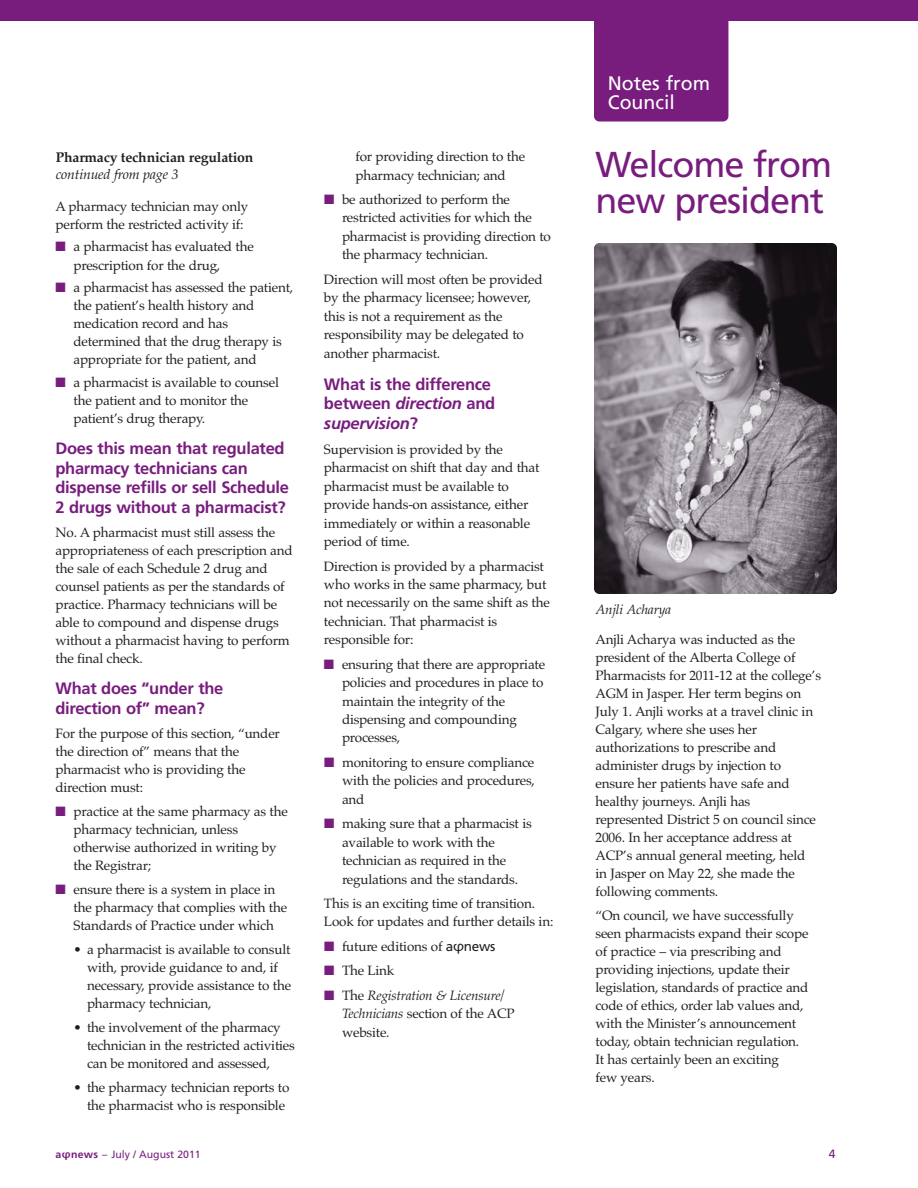
<style>
.page{position:relative;width:918px;height:1188px;background:#fff}
.page>*{position:absolute;margin:0;border:0;box-sizing:border-box;transform-origin:0 0}
.t1{font:36px/36px "Frutiger";letter-spacing:-.03em;color:#781d7e}
.t2{font:19.5px/19.5px "Frutiger";color:#fff}
.t3{font:700 16.5px/19.5px "Frutiger";letter-spacing:-.015em;color:#781d7e}
.t4{font:700 14.1px "Palatino";letter-spacing:-.015em;color:#231f20}
.t5{font:italic 14.1px "Palatino";letter-spacing:-.015em;color:#231f20}
.t6{font:13.5px/18px "Palatino";letter-spacing:-.015em;color:#231f20}
.t7{font:italic 13.5px/18.5px "Palatino";letter-spacing:-.015em;color:#231f20}
.t8{font:12px "Frutiger";color:#781d7e}
.t9{font:10.5px "Frutiger";color:#781d7e}
.s1{color:#781d7e}
.s2{font-style:italic}
.s3{font-family:"Frutiger"}
.s4{font-family:"Lucida Grande"}
.s5{font-style:normal}
.s6{font-weight:700}
.s7{font-family:"Lucida Grande";font-weight:700}
</style>
<div class="page">
<div style="left:0;top:0;width:918px;height:20px;background:#781d7e"></div>
<div style="left:594px;top:20px;width:134px;height:102px;background:#781d7e"></div>
<img style="left:594px;top:243px;width:243px;height:351px;border-radius:5px">
<p class="t4" style="left:56px;top:152px;width:199px">Pharmacy technician regulation</p>
<p class="t5" style="left:56px;top:169px;width:124px">continued from page 3</p>
<p class="t6" style="left:55px;top:199px;width:194px">A pharmacy technician may only perform the restricted activity if:</p>
<p class="t6" style="left:74px;top:239px;width:182px;text-indent:-18px"><span class="s1">■</span> a pharmacist has evaluated the prescription for the drug,</p>
<p class="t6" style="left:74px;top:280px;width:221px;text-indent:-18px"><span class="s1">■</span> a pharmacist has assessed the patient, the patient’s health history and medication record and has determined that the drug therapy is appropriate for the patient, and</p>
<p class="t6" style="left:74px;top:375px;width:207px;text-indent:-18px"><span class="s1">■</span> a pharmacist is available to counsel the patient and to monitor the patient’s drug therapy.</p>
<p class="t3" style="left:55px;top:440px;width:235px">Does this mean that regulated pharmacy technicians can dispense refills or sell Schedule<br>2 drugs without a pharmacist?</p>
<p class="t6" style="left:55px;top:525px;width:239px">No. A pharmacist must still assess the appropriateness of each prescription and the sale of each Schedule 2 drug and counsel patients as per the standards of practice. Pharmacy technicians will be able to compound and dispense drugs without a pharmacist having to perform the final check.</p>
<p class="t3" style="left:55px;top:680px;width:169px">What does “under the direction of” mean?</p>
<p class="t6" style="left:55px;top:726px;width:226px">For the purpose of this section, “under the direction of” means that the pharmacist who is providing the direction must:</p>
<p class="t6" style="left:74px;top:804px;width:216px;text-indent:-18px"><span class="s1">■</span> practice at the same pharmacy as the pharmacy technician, unless otherwise authorized in writing by the Registrar;</p>
<p class="t6" style="left:74px;top:882px;width:215px;text-indent:-18px"><span class="s1">■</span> ensure there is a system in place in the pharmacy that complies with the<br>Standards of Practice under which</p>
<p class="t6" style="left:87px;top:942px;width:206px;text-indent:-14px">• a pharmacist is available to consult with, provide guidance to and, if necessary, provide assistance to the pharmacy technician,</p>
<p class="t6" style="left:87px;top:1020px;width:209px;text-indent:-14px">• the involvement of the pharmacy technician in the restricted activities can be monitored and assessed,</p>
<p class="t6" style="left:87px;top:1080px;width:204px;text-indent:-14px">• the pharmacy technician reports to the pharmacist who is responsible</p>
<p class="t6" style="left:356px;top:149px;width:171px;line-height:18.5px">for providing direction to the pharmacy technician; and</p>
<p class="t6" style="left:342px;top:192px;width:210px;line-height:18.5px;text-indent:-18px"><span class="s1">■</span> be authorized to perform the restricted activities for which the pharmacist is providing direction to the pharmacy technician.</p>
<p class="t6" style="left:324px;top:271px;width:220px;line-height:18.5px">Direction will most often be provided by the pharmacy licensee; however, this is not a requirement as the responsibility may be delegated to another pharmacist.</p>
<p class="t3" style="left:324px;top:375px;width:173px;line-height:20px">What is the difference between <span class="s2">direction</span> and <span class="s2">supervision</span>?</p>
<p class="t6" style="left:324px;top:442px;width:217px;line-height:18.5px">Supervision is provided by the pharmacist on shift that day and that pharmacist must be available to provide hands-on assistance, either immediately or within a reasonable period of time.</p>
<p class="t6" style="left:324px;top:558px;width:227px;line-height:18.5px">Direction is provided by a pharmacist who works in the same pharmacy, but not necessarily on the same shift as the technician. That pharmacist is responsible for:</p>
<p class="t6" style="left:342px;top:656px;width:205px;line-height:18.5px;text-indent:-18px"><span class="s1">■</span> ensuring that there are appropriate policies and procedures in place to maintain the integrity of the dispensing and compounding processes,</p>
<p class="t6" style="left:342px;top:755px;width:194px;line-height:18.5px;text-align:justify;text-indent:-18px"><span class="s1">■</span> monitoring to ensure compliance with the policies and procedures, and</p>
<p class="t6" style="left:342px;top:816px;width:191px;line-height:18.5px;text-indent:-18px"><span class="s1">■</span> making sure that a pharmacist is available to work with the technician as required in the regulations and the standards.</p>
<p class="t6" style="left:324px;top:896px;width:231px;line-height:18.5px">This is an exciting time of transition.<br>Look for updates and further details in:</p>
<p class="t6" style="left:324px;top:939px;width:173px"><span class="s1">■</span> future editions of <span class="s3">a</span><span class="s4">φ</span><span class="s3">news</span></p>
<p class="t6" style="left:324px;top:963px;width:72px"><span class="s1">■</span> The Link</p>
<p class="t7" style="left:342px;top:987px;width:174px;text-indent:-18px"><span class="s1">■</span> <span class="s5">The</span> Registration &amp; Licensure/<br>Technicians <span class="s5">section of the ACP website.</span></p>
<h2 class="t2" style="left:608px;top:75px;width:104px">Notes from<br>Council</h2>
<h1 class="t1" style="left:596px;top:149px;width:238px">Welcome from new president</h1>
<p class="t7" style="left:596px;top:602px;width:77px">Anjli Acharya</p>
<p class="t6" style="left:596px;top:632px;width:227px">Anjli Acharya was inducted as the president of the Alberta College of Pharmacists for 2011-12 at the college’s AGM in Jasper. Her term begins on July 1. Anjli works at a travel clinic in Calgary, where she uses her authorizations to prescribe and administer drugs by injection to ensure her patients have safe and healthy journeys. Anjli has represented District 5 on council since 2006. In her acceptance address at ACP’s annual general meeting, held<br>in Jasper on May 22, she made the following comments.</p>
<p class="t6" style="left:596px;top:908px;width:215px">“On council, we have successfully seen pharmacists expand their scope of practice – via prescribing and providing injections, update their legislation, standards of practice and code of ethics, order lab values and, with the Minister’s announcement today, obtain technician regulation.<br>It has certainly been an exciting<br>few years.</p>
<p class="t9" style="left:56px;top:1150px;width:147px"><span class="s6">a</span><span class="s7">φ</span><span class="s6">news</span> – July / August 2011</p>
<p class="t8" style="left:829px;top:1149px;width:8px">4</p>
</div>
